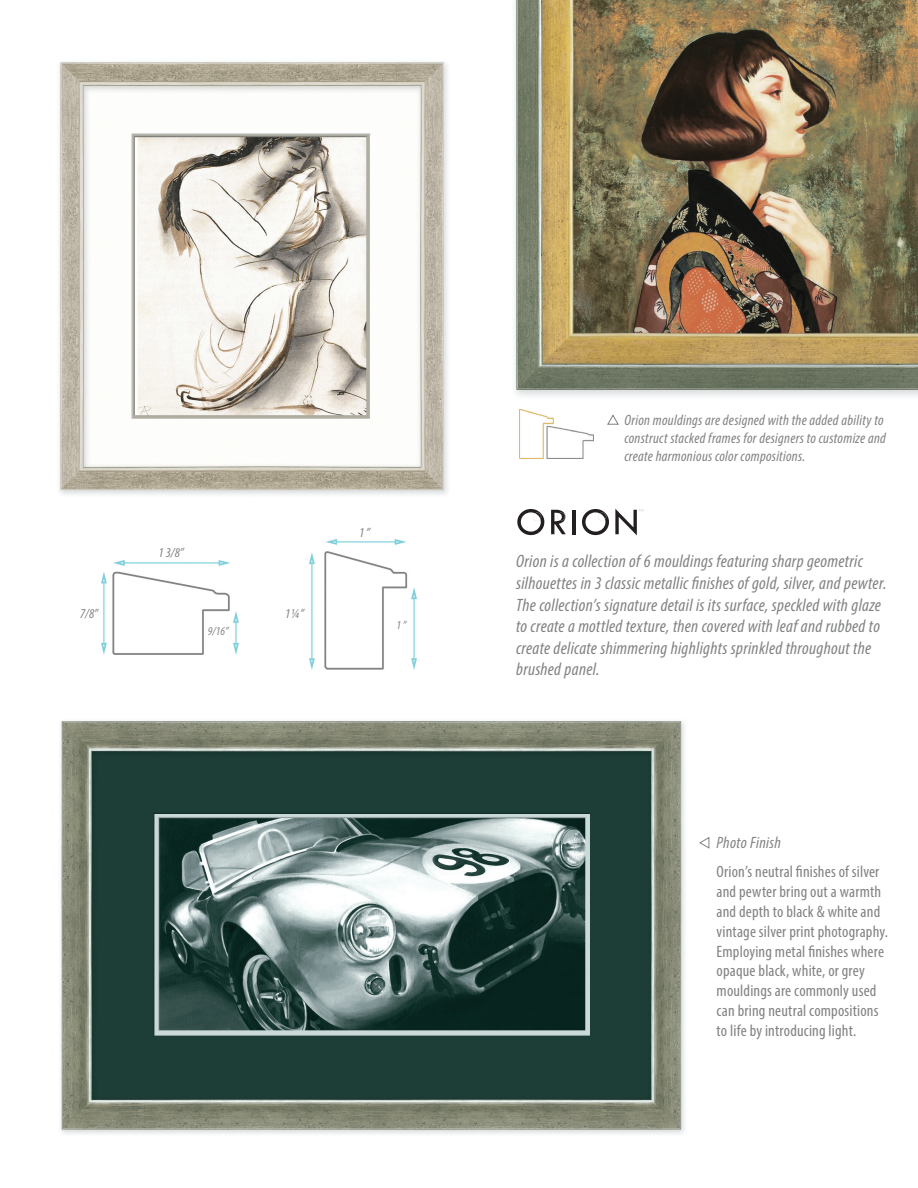
<style>
.page{position:relative;width:918px;height:1188px;background:#fff}
.page>*{position:absolute;margin:0;border:0;box-sizing:border-box;transform-origin:0 0}
.t1{font:italic condensed 18px/21.6px "Myriad Pro";letter-spacing:.015em;color:#818282}
.t2{font:condensed 16.5px/19.8px "Myriad Pro";letter-spacing:.01em;color:#818282}
.t3{font:italic condensed 16.5px "Myriad Pro";letter-spacing:.02em;color:#818282}
.t4{font:italic condensed 15px/18px "Myriad Pro";letter-spacing:.02em;color:#818282}
.t5{font:italic condensed 13.5px "Myriad Pro";color:#818282}
.t6{font:italic condensed 12px "Myriad Pro";color:#818282}
</style>
<div class="page">
<img style="left:61px;top:720px;width:624px;height:414px">
<hr style="left:572px;top:510px;width:3px;height:24px;background:#231f20">
<svg style="left:615px;top:509px;width:29px;height:26px"></svg>
<svg style="left:517px;top:509px;width:27px;height:26px"></svg>
<svg style="left:551px;top:510px;width:15px;height:24px"></svg>
<svg style="left:582px;top:509px;width:27px;height:26px"></svg>
<svg style="left:607px;top:414px;width:12px;height:11px"></svg>
<svg style="left:699px;top:837px;width:11px;height:12px"></svg>
<img style="left:310px;top:540px;width:107px;height:129px">
<img style="left:102px;top:561px;width:137px;height:93px">
<img style="left:519px;top:409px;width:75px;height:50px">
<img style="left:59px;top:62px;width:389px;height:433px">
<img style="left:514px;top:0;width:404px;height:397px">
<p class="t5" style="left:80px;top:606px;width:20px">7/8”</p>
<p class="t5" style="left:159px;top:544px;width:27px">1 3/8”</p>
<p class="t6" style="left:208px;top:624px;width:22px">9/16”</p>
<p class="t5" style="left:285px;top:605px;width:20px">1¼”</p>
<p class="t5" style="left:359px;top:524px;width:13px">1 ”</p>
<p class="t6" style="left:396px;top:618px;width:11px">1 ”</p>
<p class="t4" style="left:624px;top:410px;width:263px">Orion mouldings are designed with the added ability to construct stacked frames for designers to customize and create harmonious color compositions.</p>
<p class="t1" style="left:516px;top:551px;width:372px">Orion is a collection of 6 mouldings featuring sharp geometric silhouettes in 3 classic metallic finishes of gold, silver, and pewter.<br>The collection’s signature detail is its surface, speckled with glaze to create a mottled texture, then covered with leaf and rubbed to create delicate shimmering highlights sprinkled throughout the brushed panel.</p>
<p class="t3" style="left:717px;top:833px;width:66px">Photo Finish</p>
<p class="t2" style="left:717px;top:862px;width:173px">Orion’s neutral finishes of silver and pewter bring out a warmth and depth to black &amp; white and vintage silver print photography.<br>Employing metal finishes where opaque black, white, or grey mouldings are commonly used can bring neutral compositions to life by introducing light.</p>
</div>
